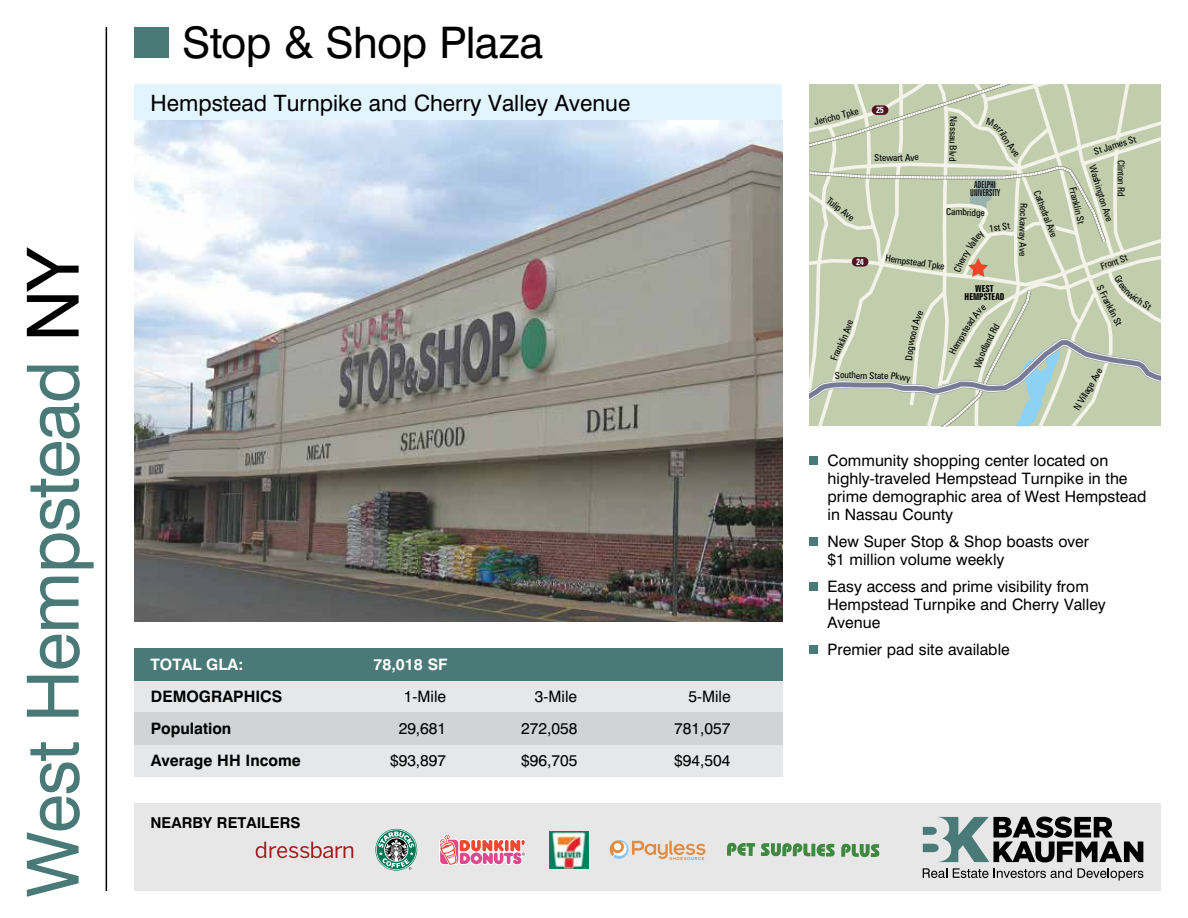
<style>
.page{position:relative;width:1188px;height:918px;background:#fff}
.page>*{position:absolute;margin:0;border:0;box-sizing:border-box;transform-origin:0 0}
.t1{font:72px "Swiss 721 BT";letter-spacing:-.02em;color:#497a77}
.t2{font:43.5px "Swiss 721 BT";letter-spacing:-.02em;color:#000}
.t3{font:22.5px "Swiss 721 BT";color:#000}
.t4{font:15.75px/18px "Swiss 721 BT";color:#000}
.t5{font:700 15.75px "Swiss 721 BT";color:#000}
.t6{font:700 15.75px "Swiss 721 BT";color:#fff}
.t7{font:700 15px "Swiss 721 BT";color:#000}
.t8{font:condensed 9.6px "Zurich BT";letter-spacing:-.005em;color:#000}
.t9{font:extra-condensed 9.6px/8.4px "Zurich BT";letter-spacing:-.005em;color:#000;text-align:center}
.t10{font:700 extra-condensed 9.6px/8.4px "Zurich BT";letter-spacing:-.005em;color:#000;text-align:center}
.t11{font:700 condensed 8.85px "Zurich BT";color:#fff;scale:.95 1}
.s1{color:#000}
</style>
<div class="page">
<div style="left:134px;top:803px;width:1027px;height:88px;background:#e7e7e7"></div>
<hr style="left:106px;top:27px;width:1px;height:864px;background:#000">
<div style="left:134px;top:27px;width:34px;height:31px;background:#497a77"></div>
<div style="left:134px;top:85px;width:648px;height:36px;background:#e2f4fd"></div>
<div style="left:134px;top:680px;width:648px;height:32px;background:#e6e7e8"></div>
<div style="left:134px;top:744px;width:648px;height:32px;background:#e6e7e8"></div>
<div style="left:134px;top:712px;width:648px;height:32px;background:#d1d3d4"></div>
<div style="left:134px;top:648px;width:648px;height:32px;background:#497a77"></div>
<svg style="left:809px;top:85px;width:352px;height:201px"></svg>
<svg style="left:1110px;top:139px;width:14px;height:12px"></svg>
<div style="left:893px;top:153px;width:12px;height:10px;background:#c2cdae"></div>
<svg style="left:923px;top:817px;width:220px;height:45px"></svg>
<svg style="left:923px;top:868px;width:24px;height:10px"></svg>
<svg style="left:953px;top:868px;width:35px;height:10px"></svg>
<svg style="left:994px;top:868px;width:149px;height:13px"></svg>
<img style="left:134px;top:121px;width:648px;height:501px">
<div style="left:809px;top:456px;width:9px;height:9px;background:#497a77"></div>
<div style="left:809px;top:537px;width:9px;height:9px;background:#497a77"></div>
<div style="left:809px;top:582px;width:9px;height:8px;background:#497a77"></div>
<div style="left:809px;top:645px;width:9px;height:8px;background:#497a77"></div>
<svg style="left:610px;top:840px;width:96px;height:20px"></svg>
<svg style="left:727px;top:843px;width:153px;height:14px"></svg>
<svg style="left:256px;top:842px;width:97px;height:16px"></svg>
<img style="left:549px;top:831px;width:39px;height:38px">
<svg style="left:439px;top:834px;width:87px;height:32px"></svg>
<svg style="left:375px;top:829px;width:42px;height:42px"></svg>
<svg style="left:376px;top:829px;width:41px;height:41px"></svg>
<svg style="left:377px;top:830px;width:39px;height:39px"></svg>
<svg style="left:378px;top:831px;width:36px;height:39px"></svg>
<svg style="left:809px;top:163px;width:312px;height:114px"></svg>
<svg style="left:809px;top:286px;width:352px;height:140px"></svg>
<svg style="left:809px;top:85px;width:241px;height:72px"></svg>
<h1 class="t1" style="left:9px;top:897px;width:652px;rotate:-90deg">West Hempstead <span class="s1">NY</span></h1>
<h2 class="t2" style="left:182px;top:16px;width:362px">Stop &amp; Shop Plaza</h2>
<h3 class="t3" style="left:151px;top:89px;width:481px">Hempstead Turnpike and Cherry Valley Avenue</h3>
<p class="t6" style="left:151px;top:655px;width:94px">TOTAL GLA:</p>
<p class="t6" style="left:374px;top:655px;width:75px">78,018 SF</p>
<p class="t5" style="left:151px;top:687px;width:133px">DEMOGRAPHICS</p>
<p class="t4" style="left:404px;top:688px;width:44px">1-Mile</p>
<p class="t4" style="left:535px;top:688px;width:44px">3-Mile</p>
<p class="t4" style="left:688px;top:688px;width:44px">5-Mile</p>
<p class="t5" style="left:151px;top:719px;width:82px">Population</p>
<p class="t4" style="left:399px;top:720px;width:49px">29,681</p>
<p class="t4" style="left:521px;top:720px;width:58px">272,058</p>
<p class="t4" style="left:674px;top:720px;width:58px">781,057</p>
<p class="t5" style="left:151px;top:751px;width:152px">Average HH Income</p>
<p class="t4" style="left:390px;top:752px;width:58px">$93,897</p>
<p class="t4" style="left:521px;top:752px;width:58px">$96,705</p>
<p class="t4" style="left:674px;top:752px;width:58px">$94,504</p>
<p class="t7" style="left:151px;top:813px;width:151px">NEARBY RETAILERS</p>
<p class="t8" style="left:813px;top:116px;width:47px;rotate:-14deg">Jericho Tpke</p>
<p class="t8" style="left:832px;top:194px;width:34px;rotate:38deg">Tulip Ave</p>
<p class="t11" style="left:856px;top:256px;width:10px">24</p>
<p class="t8" style="left:830px;top:353px;width:25px;rotate:-64deg">ranklin</p>
<p class="t11" style="left:876px;top:105px;width:10px">25</p>
<p class="t8" style="left:874px;top:152px;width:46px;rotate:-1deg">Stewart Ave</p>
<p class="t8" style="left:959px;top:117px;width:46px;rotate:91deg">Nassau Blvd</p>
<p class="t8" style="left:1007px;top:129px;width:14px;rotate:60deg">ilon</p>
<p class="t9" style="left:970px;top:181px;width:32px">ADELPHI<br>UNIVERSITY</p>
<p class="t8" style="left:946px;top:206px;width:40px;rotate:1deg">Cambridge</p>
<p class="t8" style="left:964px;top:245px;width:14px;rotate:-54deg">Vall</p>
<p class="t8" style="left:886px;top:252px;width:61px;rotate:8deg">Hempstead Tpke</p>
<p class="t8" style="left:904px;top:344px;width:29px;rotate:-76deg">wood A</p>
<p class="t10" style="left:965px;top:285px;width:41px">WEST<br>HEMPSTEAD</p>
<p class="t8" style="left:963px;top:322px;width:22px;rotate:-52deg">ad Av</p>
<p class="t8" style="left:949px;top:346px;width:28px;rotate:-60deg">empste</p>
<p class="t8" style="left:977px;top:349px;width:28px;rotate:-63deg">dland R</p>
<p class="t8" style="left:840px;top:369px;width:24px;rotate:1deg">outher</p>
<p class="t8" style="left:863px;top:370px;width:27px">n State</p>
<p class="t8" style="left:891px;top:370px;width:21px;rotate:7deg">Pkwy</p>
<p class="t8" style="left:1042px;top:188px;width:51px;rotate:69deg">Cathedral Ave</p>
<p class="t8" style="left:1030px;top:203px;width:23px;rotate:92deg">Rocka</p>
<p class="t8" style="left:1029px;top:225px;width:33px;rotate:90deg">way Ave</p>
<p class="t8" style="left:1093px;top:146px;width:45px;rotate:-17deg">St James St</p>
<p class="t8" style="left:1098px;top:163px;width:60px;rotate:73deg">Washington Ave</p>
<p class="t8" style="left:1127px;top:160px;width:38px;rotate:90deg">Clinton Rd</p>
<p class="t8" style="left:1078px;top:186px;width:39px;rotate:76deg">Franklin St</p>
<p class="t8" style="left:1099px;top:261px;width:30px;rotate:-19deg">Front St</p>
<p class="t8" style="left:1122px;top:273px;width:18px;rotate:57deg">Gree</p>
<p class="t8" style="left:1105px;top:283px;width:46px;rotate:63deg">S Franklin St</p>
<p class="t8" style="left:1137px;top:292px;width:22px;rotate:34deg">ich St</p>
<p class="t8" style="left:1071px;top:407px;width:49px;rotate:-60deg">N Village Ave</p>
<p class="t4" style="left:828px;top:451px;width:320px">Community shopping center located on highly-traveled Hempstead Turnpike in the prime demographic area of West Hempstead in Nassau County</p>
<p class="t4" style="left:828px;top:532px;width:263px">New Super Stop &amp; Shop boasts over $1 million volume weekly</p>
<p class="t4" style="left:828px;top:577px;width:280px">Easy access and prime visibility from<br>Hempstead Turnpike and Cherry Valley<br>Avenue</p>
<p class="t4" style="left:828px;top:640px;width:184px">Premier pad site available</p>
</div>
